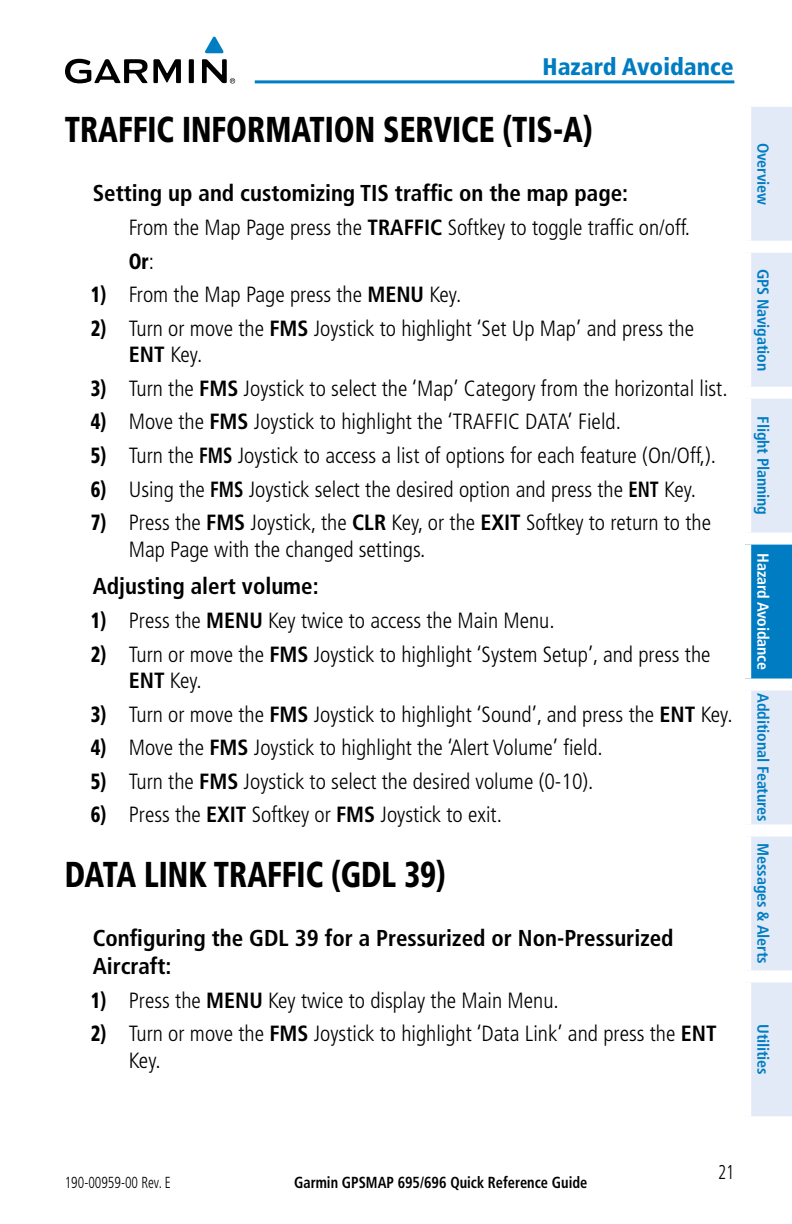
<style>
.page{position:relative;width:792px;height:1224px;background:#fff}
.page>*{position:absolute;margin:0;border:0;box-sizing:border-box;transform-origin:0 0}
.Heading_1{font:900 condensed 36px "Frutiger";color:#000;scale:.85 1}
.t1{font:900 condensed 24px "Frutiger";color:#007cc3}
.PROCEDURE_HEAD{font:700 condensed 23px/27.6px "Frutiger";color:#000}
.Procedure{font:300 condensed 22px/26.4px "Frutiger";color:#000}
.Procedure-2{font:900 condensed 22px "Frutiger";color:#000;scale:.85 1}
.t2{font:300 condensed 20px "Frutiger";color:#000;scale:.85 1}
.t3{font:700 condensed 16px "Frutiger";letter-spacing:-.01em;color:#007cc3}
.t4{font:700 condensed 16px "Frutiger";color:#000;scale:.9 1}
.t5{font:300 condensed 16px "Frutiger";color:#000;scale:.85 1}
.t6{font:700 condensed 16px "Frutiger";letter-spacing:-.01em;color:#fff}
.s1{font-weight:700}
.s2{font-weight:300}
.s3{font-weight:900}
</style>
<div class="page">
<div style="left:751px;top:107px;width:41px;height:1009px;background:#e3eaf7"></div>
<div style="left:745px;top:539px;width:47px;height:146px;background:#007cc3"></div>
<div style="left:739px;top:241px;width:53px;height:12px;background:#fff"></div>
<div style="left:739px;top:387px;width:53px;height:12px;background:#fff"></div>
<div style="left:739px;top:533px;width:53px;height:12px;background:#fff"></div>
<div style="left:739px;top:545px;width:12px;height:134px;background:#fff"></div>
<div style="left:739px;top:679px;width:53px;height:12px;background:#fff"></div>
<div style="left:739px;top:824px;width:53px;height:12px;background:#fff"></div>
<div style="left:739px;top:970px;width:53px;height:12px;background:#fff"></div>
<hr style="left:255px;top:80px;width:479px;height:3px;background:#007dc3">
<svg style="left:205px;top:37px;width:19px;height:16px"></svg>
<svg style="left:65px;top:59px;width:170px;height:24px"></svg>
<p class="t1" style="left:543px;top:52px;width:192px">Hazard Avoidance</p>
<p class="Heading_1" style="left:65px;top:108px;width:623px">TRAFFIC INFORMATION SERVICE (TIS-A)</p>
<p class="PROCEDURE_HEAD" style="left:93px;top:180px;width:537px">Setting up and customizing TIS traffic on the map page:</p>
<p class="Procedure" style="left:129px;top:215px;width:563px">From the Map Page press the <span class="s1">TRAFFIC</span> Softkey to toggle traffic on/off.</p>
<p class="Procedure-2" style="left:129px;top:248px;width:31px">Or<span class="s2">:</span></p>
<p class="Procedure" style="left:91px;top:282px;width:372px"><span class="s3">1)</span> From the Map Page press the <span class="s1">MENU</span> Key.</p>
<p class="Procedure" style="left:129px;top:315px;width:567px;text-indent:-38px"><span class="s3">2)</span> Turn or move the <span class="s1">FMS</span> Joystick to highlight ‘Set Up Map’ and press the<br><span class="s1">ENT</span> Key.</p>
<p class="Procedure" style="left:91px;top:375px;width:638px"><span class="s3">3)</span> Turn the <span class="s1">FMS</span> Joystick to select the ‘Map’ Category from the horizontal list.</p>
<p class="Procedure" style="left:91px;top:409px;width:532px"><span class="s3">4)</span> Move the <span class="s1">FMS</span> Joystick to highlight the ‘TRAFFIC DATA’ Field.</p>
<p class="Procedure" style="left:91px;top:443px;width:627px"><span class="s3">5)</span> Turn the <span class="s1">FMS</span> Joystick to access a list of options for each feature (On/Off,).</p>
<p class="Procedure" style="left:91px;top:476px;width:607px"><span class="s3">6)</span> Using the <span class="s1">FMS</span> Joystick select the desired option and press the <span class="s1">ENT</span> Key.</p>
<p class="Procedure" style="left:129px;top:510px;width:584px;text-indent:-38px"><span class="s3">7)</span> Press the <span class="s1">FMS</span> Joystick, the <span class="s1">CLR</span> Key, or the <span class="s1">EXIT</span> Softkey to return to the<br>Map Page with the changed settings.</p>
<p class="PROCEDURE_HEAD" style="left:93px;top:573px;width:227px">Adjusting alert volume:</p>
<p class="Procedure" style="left:91px;top:607px;width:465px"><span class="s3">1)</span> Press the <span class="s1">MENU</span> Key twice to access the Main Menu.</p>
<p class="Procedure" style="left:129px;top:641px;width:583px;text-indent:-38px"><span class="s3">2)</span> Turn or move the <span class="s1">FMS</span> Joystick to highlight ‘System Setup’, and press the<br><span class="s1">ENT</span> Key.</p>
<p class="Procedure" style="left:91px;top:701px;width:643px"><span class="s3">3)</span> Turn or move the <span class="s1">FMS</span> Joystick to highlight ‘Sound’, and press the <span class="s1">ENT</span> Key.</p>
<p class="Procedure" style="left:91px;top:735px;width:514px"><span class="s3">4)</span> Move the <span class="s1">FMS</span> Joystick to highlight the ‘Alert Volume’ field.</p>
<p class="Procedure" style="left:91px;top:768px;width:504px"><span class="s3">5)</span> Turn the <span class="s1">FMS</span> Joystick to select the desired volume (0-10).</p>
<p class="Procedure" style="left:91px;top:802px;width:413px"><span class="s3">6)</span> Press the <span class="s1">EXIT</span> Softkey or <span class="s1">FMS</span> Joystick to exit.</p>
<p class="Heading_1" style="left:65px;top:853px;width:450px">DATA LINK TRAFFIC (GDL 39)</p>
<p class="PROCEDURE_HEAD" style="left:93px;top:925px;width:582px">Configuring the GDL 39 for a Pressurized or Non-Pressurized<br>Aircraft:</p>
<p class="Procedure" style="left:91px;top:987px;width:470px"><span class="s3">1)</span> Press the <span class="s1">MENU</span> Key twice to display the Main Menu.</p>
<p class="Procedure" style="left:129px;top:1021px;width:589px;text-indent:-38px"><span class="s3">2)</span> Turn or move the <span class="s1">FMS</span> Joystick to highlight ‘Data Link’ and press the <span class="s1">ENT<br></span>Key.</p>
<p class="t3" style="left:773px;top:143px;width:64px;rotate:90deg">Overview</p>
<p class="t3" style="left:773px;top:269px;width:104px;rotate:90deg">GPS Navigation</p>
<p class="t3" style="left:773px;top:416px;width:100px;rotate:90deg">Flight Planning</p>
<p class="t6" style="left:773px;top:553px;width:118px;rotate:90deg">Hazard Avoidance</p>
<p class="t3" style="left:773px;top:693px;width:130px;rotate:90deg">Additional Features</p>
<p class="t3" style="left:773px;top:843px;width:122px;rotate:90deg">Messages &amp; Alerts</p>
<p class="t3" style="left:773px;top:1024px;width:52px;rotate:90deg">Utilities</p>
<p class="t5" style="left:65px;top:1173px;width:126px">190-00959-00 Rev. E</p>
<p class="t4" style="left:294px;top:1173px;width:327px">Garmin GPSMAP 695/696 Quick Reference Guide</p>
<p class="t2" style="left:718px;top:1161px;width:21px">21</p>
</div>
